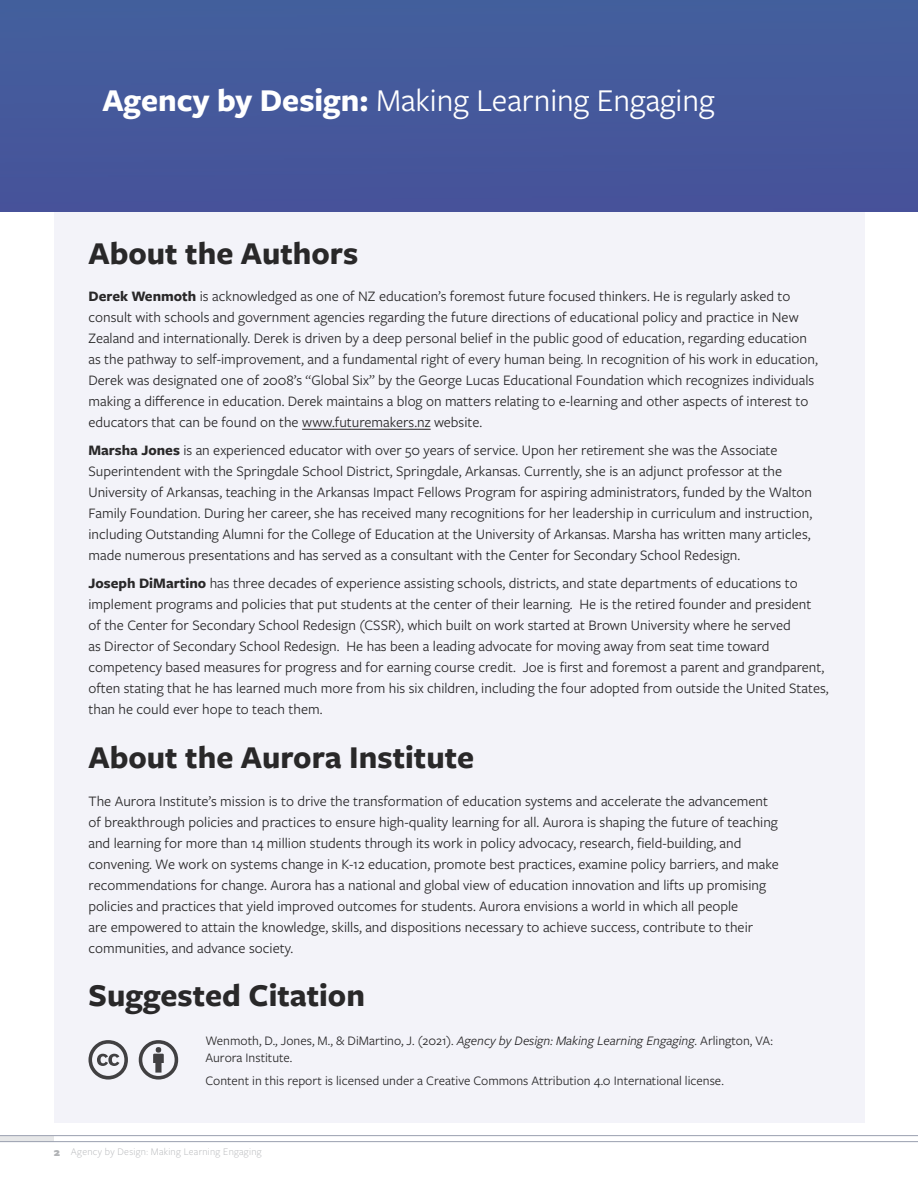
<style>
.page{position:relative;width:918px;height:1188px;background:#fff}
.page>*{position:absolute;margin:0;border:0;box-sizing:border-box;transform-origin:0 0}
.t1{font:700 33px "Freight Sans Pro";color:#292829}
.t2{font:33px "Freight Sans Pro";color:#fff}
.t3{font:15px/21px "Freight Sans Pro";color:#292829}
.t4{font:13.5px/16.5px "Freight Sans Pro";color:#292829}
.t5{font:300 10.5px "Freight Sans Pro";letter-spacing:.025em;color:#b1b3b6}
.s1{font-weight:700}
.s2{font-style:italic}
.s3{font-weight:900;font-size:12px}
</style>
<div class="page">
<div style="left:0;top:1136px;width:54px;height:6px;background:#e6e7e8"></div>
<hr style="left:0;top:1135px;width:918px;height:1px;background:#9aa0af">
<hr style="left:0;top:1141px;width:918px;height:1px;background:#9aa0af">
<div style="left:54px;top:69px;width:810px;height:1053px;background:#f3f3f9"></div>
<div style="left:0;top:0;width:918px;height:212px;background:#45599b"></div>
<hr style="left:302px;top:429px;width:129px;height:1px;background:#292829">
<svg style="left:88px;top:1040px;width:40px;height:40px"></svg>
<svg style="left:139px;top:1040px;width:39px;height:40px"></svg>
<h1 class="t2" style="left:102px;top:88px;width:614px"><span class="s1">Agency by Design:</span> Making Learning Engaging</h1>
<h1 class="t1" style="left:88px;top:241px;width:271px">About the Authors</h1>
<p class="t3" style="left:88px;top:287px;width:731px"><span class="s1">Derek Wenmoth</span> is acknowledged as one of NZ education’s foremost future focused thinkers. He is regularly asked to consult with schools and government agencies regarding the future directions of educational policy and practice in New Zealand and internationally. Derek is driven by a deep personal belief in the public good of education, regarding education as the pathway to self-improvement, and a fundamental right of every human being. In recognition of his work in education, Derek was designated one of 2008’s “Global Six” by the George Lucas Educational Foundation which recognizes individuals making a difference in education. Derek maintains a blog on matters relating to e-learning and other aspects of interest to educators that can be found on the www.futuremakers.nz website.</p>
<p class="t3" style="left:88px;top:441px;width:725px"><span class="s1">Marsha Jones</span> is an experienced educator with over 50 years of service. Upon her retirement she was the Associate Superintendent with the Springdale School District, Springdale, Arkansas. Currently, she is an adjunct professor at the University of Arkansas, teaching in the Arkansas Impact Fellows Program for aspiring administrators, funded by the Walton Family Foundation. During her career, she has received many recognitions for her leadership in curriculum and instruction, including Outstanding Alumni for the College of Education at the University of Arkansas. Marsha has written many articles, made numerous presentations and has served as a consultant with the Center for Secondary School Redesign.</p>
<p class="t3" style="left:88px;top:574px;width:742px"><span class="s1">Joseph DiMartino</span> has three decades of experience assisting schools, districts, and state departments of educations to implement programs and policies that put students at the center of their learning. He is the retired founder and president<br>of the Center for Secondary School Redesign (CSSR), which built on work started at Brown University where he served<br>as Director of Secondary School Redesign. He has been a leading advocate for moving away from seat time toward competency based measures for progress and for earning course credit. Joe is first and foremost a parent and grandparent, often stating that he has learned much more from his six children, including the four adopted from outside the United States, than he could ever hope to teach them.</p>
<h1 class="t1" style="left:88px;top:745px;width:387px">About the Aurora Institute</h1>
<p class="t3" style="left:88px;top:792px;width:692px">The Aurora Institute’s mission is to drive the transformation of education systems and accelerate the advancement of breakthrough policies and practices to ensure high-quality learning for all. Aurora is shaping the future of teaching and learning for more than 14 million students through its work in policy advocacy, research, field-building, and convening. We work on systems change in K-12 education, promote best practices, examine policy barriers, and make recommendations for change. Aurora has a national and global view of education innovation and lifts up promising policies and practices that yield improved outcomes for students. Aurora envisions a world in which all people<br>are empowered to attain the knowledge, skills, and dispositions necessary to achieve success, contribute to their communities, and advance society.</p>
<h1 class="t1" style="left:89px;top:983px;width:278px">Suggested Citation</h1>
<p class="t4" style="left:206px;top:1034px;width:569px">Wenmoth, D., Jones, M., &amp; DiMartino, J. (2021). <span class="s2">Agency by Design: Making Learning Engaging</span>. Arlington, VA:<br>Aurora Institute.</p>
<p class="t4" style="left:206px;top:1074px;width:520px">Content in this report is licensed under a Creative Commons Attribution 4.0 International license.</p>
<p class="t5" style="left:54px;top:1147px;width:209px"><span class="s3">2</span> Agency by Design: Making Learning Engaging</p>
</div>
